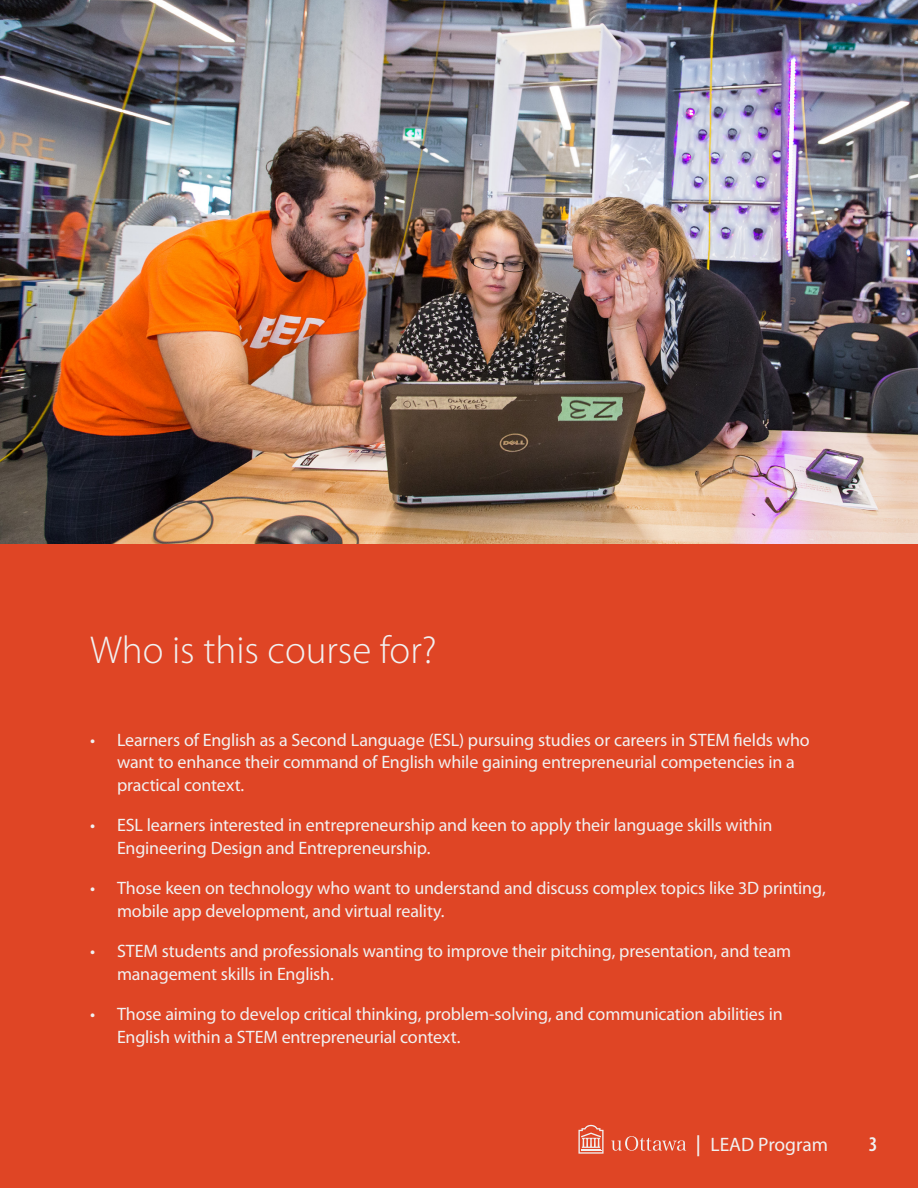
<style>
.page{position:relative;width:918px;height:1188px;background:#fff}
.page>*{position:absolute;margin:0;border:0;box-sizing:border-box;transform-origin:0 0}
.t1{font:300 39px "Myriad Pro";color:#f1f1f1}
.t2{font:600 condensed 21px "Myriad Pro";color:#f1f1f1}
.t3{font:19.5px "Myriad Pro";color:#f1f1f1}
.t4{font:18px/22.5px "Myriad Pro";letter-spacing:-.01em;color:#f1f1f1}
.s1{font-weight:600;font-stretch:condensed;font-size:21px}
</style>
<div class="page">
<img style="left:0;top:0;width:918px;height:544px">
<div style="left:0;top:544px;width:918px;height:644px;background:#df4525"></div>
<svg style="left:611px;top:1136px;width:75px;height:15px"></svg>
<svg style="left:578px;top:1125px;width:26px;height:29px"></svg>
<h1 class="t1" style="left:90px;top:627px;width:348px">Who is this course for?</h1>
<p class="t4" style="left:117px;top:728px;width:694px;text-indent:-27px">• Learners of English as a Second Language (ESL) pursuing studies or careers in STEM fields who want to enhance their command of English while gaining entrepreneurial competencies in a practical context.</p>
<p class="t4" style="left:117px;top:814px;width:657px;text-indent:-27px">• ESL learners interested in entrepreneurship and keen to apply their language skills within<br>Engineering Design and Entrepreneurship.</p>
<p class="t4" style="left:117px;top:877px;width:710px;text-indent:-27px">• Those keen on technology who want to understand and discuss complex topics like 3D printing, mobile app development, and virtual reality.</p>
<p class="t4" style="left:117px;top:940px;width:676px;text-indent:-27px">• STEM students and professionals wanting to improve their pitching, presentation, and team management skills in English.</p>
<p class="t4" style="left:117px;top:1003px;width:667px;text-indent:-27px">• Those aiming to develop critical thinking, problem-solving, and communication abilities in<br>English within a STEM entrepreneurial context.</p>
<p class="t3" style="left:696px;top:1132px;width:133px"><span class="s1">|</span> LEAD Program</p>
<p class="t2" style="left:869px;top:1131px;width:10px">3</p>
</div>
